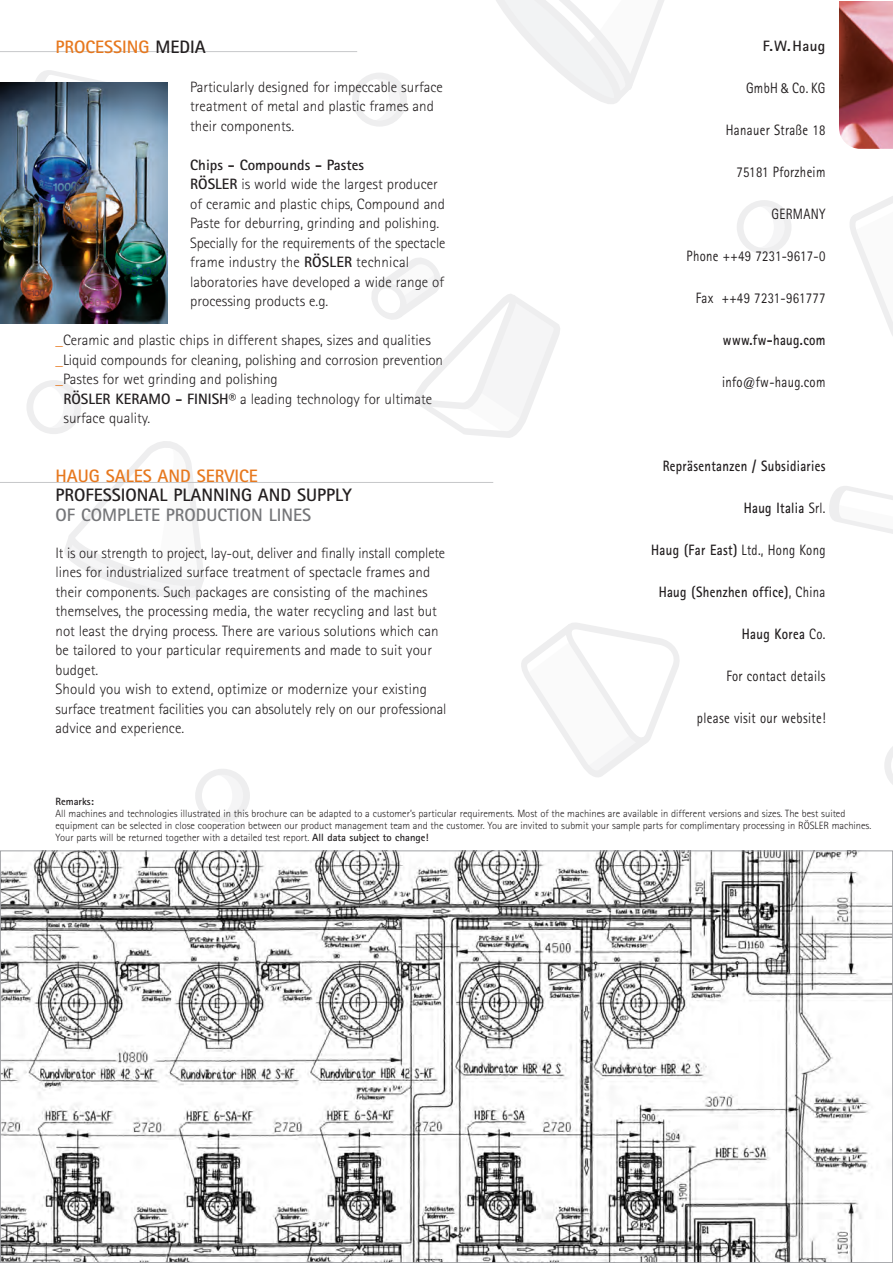
<style>
.page{position:relative;width:893px;height:1263px;background:#fff}
.page>*{position:absolute;margin:0;border:0;box-sizing:border-box;transform-origin:0 0}
.t1{font:700 18px "Rotis Sans Serif";color:#e7781e}
.t2{font:700 18px "Rotis Sans Serif";color:#231f20}
.t3{font:700 18px "Rotis Sans Serif";color:#757679}
.t4{font:300 15px/19.5px "Rotis Sans Serif";color:#231f20}
.t5{font:15px "Rotis Sans Serif";letter-spacing:.025em;color:#231f20;scale:.85 1}
.t6{font:700 15px "Rotis Sans Serif";letter-spacing:.025em;color:#231f20;scale:.85 1}
.t7{font:700 15px "Rotis Sans Serif";letter-spacing:.025em;color:#231f20}
.t8{font:300 10.5px/12px "Rotis Sans Serif";color:#231f20}
.t9{font:700 10.5px "Rotis Sans Serif";color:#231f20}
.s1{color:#231f20}
.s2{font-weight:700}
.s3{color:#e7781e}
.s4{font-family:"Meta Plus Normal"}
.s5{font-weight:400}
</style>
<div class="page">
<svg style="left:371px;top:258px;width:189px;height:180px"></svg>
<svg style="left:850px;top:196px;width:43px;height:140px"></svg>
<img style="left:839px;top:1px;width:54px;height:148px">
<svg style="left:496px;top:0;width:168px;height:104px"></svg>
<svg style="left:64px;top:441px;width:140px;height:158px"></svg>
<svg style="left:829px;top:487px;width:64px;height:47px"></svg>
<svg style="left:35px;top:71px;width:69px;height:11px"></svg>
<svg style="left:521px;top:623px;width:159px;height:154px"></svg>
<svg style="left:884px;top:746px;width:9px;height:39px"></svg>
<svg style="left:770px;top:207px;width:16px;height:42px"></svg>
<div style="left:737px;top:200px;width:54px;height:54px;border:6px solid #eeeeef;border-radius:50%"></div>
<svg style="left:372px;top:79px;width:28px;height:41px"></svg>
<div style="left:352px;top:72px;width:55px;height:55px;border:6px solid #eeeeef;border-radius:50%"></div>
<svg style="left:215px;top:775px;width:28px;height:41px"></svg>
<div style="left:195px;top:768px;width:55px;height:55px;border:6px solid #eeeeef;border-radius:50%"></div>
<svg style="left:59px;top:387px;width:17px;height:40px"></svg>
<div style="left:27px;top:380px;width:54px;height:54px;border:6px solid #eeeeef;border-radius:50%"></div>
<img style="left:2px;top:852px;width:889px;height:409px">
<hr style="left:0;top:51px;width:357px;height:1px;background:#c7c8ca">
<hr style="left:0;top:482px;width:493px;height:1px;background:#c7c8ca">
<img style="left:0;top:82px;width:168px;height:241px">
<p class="t1" style="left:56px;top:40px;width:152px">PROCESSING <span class="s1">MEDIA</span></p>
<p class="t4" style="left:190px;top:79px;width:254px">Particularly designed for impeccable surface treatment of metal and plastic frames and their components.</p>
<p class="t4" style="left:190px;top:157px;width:257px"><span class="s2">Chips - Compounds - Pastes<br>RÖSLER</span> is world wide the largest producer of ceramic and plastic chips, Compound and Paste for deburring, grinding and polishing.<br>Specially for the requirements of the spectacle frame industry the <span class="s2">RÖSLER</span> technical laboratories have developed a wide range of processing products e.g.</p>
<p class="t4" style="left:56px;top:332px;width:377px"><span class="s3">_</span>Ceramic and plastic chips in different shapes, sizes and qualities</p>
<p class="t4" style="left:56px;top:352px;width:389px"><span class="s3">_</span>Liquid compounds for cleaning, polishing and corrosion prevention</p>
<p class="t4" style="left:56px;top:371px;width:224px"><span class="s3">_</span>Pastes for wet grinding and polishing</p>
<p class="t4" style="left:63px;top:391px;width:370px"><span class="s2">RÖSLER KERAMO - FINISH®</span> a leading technology for ultimate</p>
<p class="t4" style="left:63px;top:410px;width:88px">surface quality.</p>
<p class="t1" style="left:56px;top:469px;width:204px">HAUG SALES AND SERVICE</p>
<p class="t2" style="left:56px;top:489px;width:298px">PROFESSIONAL PLANNING AND SUPPLY</p>
<p class="t3" style="left:56px;top:508px;width:257px">OF COMPLETE PRODUCTION LINES</p>
<p class="t4" style="left:56px;top:544px;width:393px">It is our strength to project, lay-out, deliver and finally install complete lines for industrialized surface treatment of spectacle frames and their components. Such packages are consisting of the machines themselves, the processing media, the water recycling and last but not least the drying process. There are various solutions which can be tailored to your particular requirements and made to suit your budget.<br>Should you wish to extend, optimize or modernize your existing surface treatment facilities you can absolutely rely on our professional advice and experience.</p>
<p class="t7" style="left:763px;top:41px;width:64px">F.W.Haug</p>
<p class="t5" style="left:746px;top:82px;width:95px">GmbH <span class="s4">&amp;</span> Co. KG</p>
<p class="t5" style="left:726px;top:124px;width:119px">Hanauer Straße 18</p>
<p class="t5" style="left:736px;top:166px;width:106px">75181 Pforzheim</p>
<p class="t5" style="left:772px;top:208px;width:65px">GERMANY</p>
<p class="t5" style="left:687px;top:250px;width:165px">Phone ++49 7231-9617-0</p>
<p class="t5" style="left:696px;top:292px;width:154px">Fax ++49 7231-961777</p>
<p class="t6" style="left:723px;top:334px;width:122px">www.fw-haug.com</p>
<p class="t5" style="left:722px;top:376px;width:123px">info@fw-haug.com</p>
<p class="t6" style="left:663px;top:460px;width:193px">Repräsentanzen / Subsidiaries</p>
<p class="t6" style="left:744px;top:502px;width:98px">Haug Italia <span class="s5">Srl.</span></p>
<p class="t6" style="left:651px;top:544px;width:207px">Haug (Far East) <span class="s5">Ltd., Hong Kong</span></p>
<p class="t6" style="left:659px;top:586px;width:198px">Haug (Shenzhen office)<span class="s5">, China</span></p>
<p class="t6" style="left:742px;top:628px;width:100px">Haug Korea <span class="s5">Co.</span></p>
<p class="t5" style="left:726px;top:670px;width:118px">For contact details</p>
<p class="t5" style="left:697px;top:712px;width:153px">please visit our website!</p>
<p class="t9" style="left:56px;top:798px;width:40px">Remarks:</p>
<p class="t8" style="left:56px;top:809px;width:817px">All machines and technologies illustrated in this brochure can be adapted to a customer’s particular requirements. Most of the machines are available in different versions and sizes. The best suited equipment can be selected in close cooperation between our product management team and the customer. You are invited to submit your sample parts for complimentary processing in RÖSLER machines.<br>Your parts will be returned together with a detailed test report. <span class="s2">All data subject to change!</span></p>
</div>
